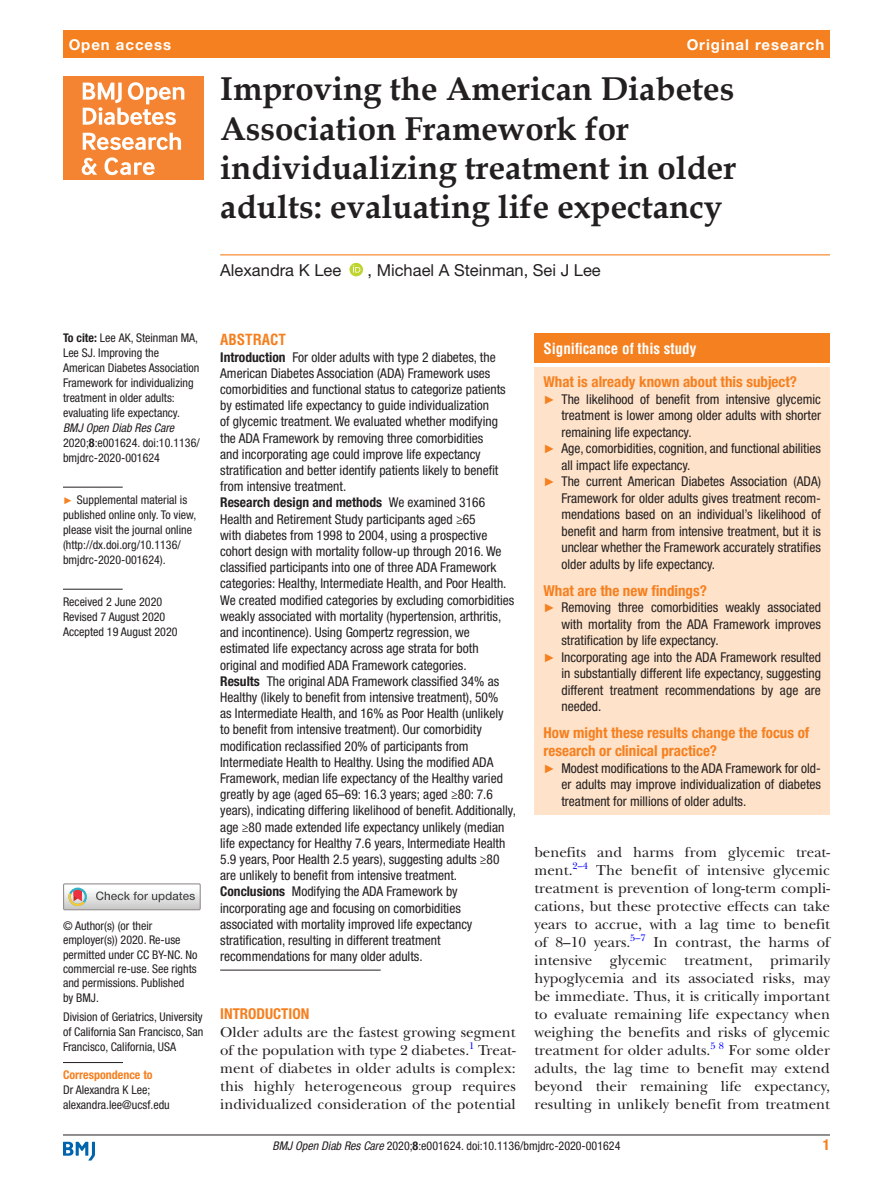
<style>
.page{position:relative;width:893px;height:1191px;background:#fff}
.page>*{position:absolute;margin:0;border:0;box-sizing:border-box;transform-origin:0 0}
.t1{font:700 33px/39px "Book Antiqua";color:#231f20}
.t2{font:16.5px "Helvetica Neue LT Std";color:#231f20}
.t3{font:15px/18px "New Baskerville";color:#231f20;text-align:justify}
.t4{font:700 condensed 15px/18px "Helvetica Neue LT Std";color:#f58020}
.t5{font:700 15px "Helvetica Neue LT Std";letter-spacing:.065em;color:#fff}
.t6{font:700 condensed 15px "Helvetica";color:#fff}
.t7{font:700 condensed 15px "Helvetica";color:#f58020}
.t8{font:condensed 13.5px/16.2px "Helvetica Neue LT Std";color:#231f20}
.t9{font:condensed 12px/15px "Helvetica Neue LT Std";color:#231f20}
.t10{font:700 condensed 12px "Helvetica Neue LT Std";color:#f58020}
.t11{font:9.9px "New Baskerville";color:#00f}
.s1{font-weight:700}
.s2{font-style:italic}
.s3{font-family:"Arial";font-stretch:normal;font-size:9.75px;color:#f58020}
.s4{font-family:"Arial";font-stretch:normal;font-size:12px;color:#f58020}
</style>
<div class="page">
<hr style="left:63px;top:1134px;width:767px;height:1px;background:#231f20">
<svg style="left:63px;top:1141px;width:32px;height:19px"></svg>
<div style="left:63px;top:31px;width:767px;height:27px;background:#f58020"></div>
<hr style="left:220px;top:254px;width:610px;height:1px;background:#f58020">
<svg style="left:349px;top:263px;width:14px;height:13px"></svg>
<hr style="left:63px;top:1062px;width:60px;height:1px;background:#231f20">
<hr style="left:63px;top:487px;width:60px;height:1px;background:#231f20">
<hr style="left:63px;top:589px;width:60px;height:1px;background:#231f20">
<div style="left:63px;top:883px;width:138px;height:27px;border:1px solid #969090"></div>
<svg style="left:64px;top:884px;width:136px;height:25px"></svg>
<div style="left:63px;top:76px;width:140px;height:104px;background:#f58432"></div>
<svg style="left:83px;top:82px;width:101px;height:43px"></svg>
<svg style="left:83px;top:133px;width:98px;height:17px"></svg>
<svg style="left:82px;top:158px;width:15px;height:17px"></svg>
<svg style="left:105px;top:157px;width:50px;height:18px"></svg>
<hr style="left:220px;top:969px;width:161px;height:1px;background:#231f20">
<div style="left:534px;top:333px;width:296px;height:30px;background:#f58020"></div>
<div style="left:534px;top:367px;width:296px;height:448px;background:#fee2c9"></div>
<p class="t5" style="left:69px;top:35px;width:104px">Open access</p>
<p class="t5" style="left:687px;top:35px;width:139px">Original research</p>
<h1 class="t1" style="left:220px;top:70px;width:517px">Improving the American Diabetes Association Framework for individualizing treatment in older adults: evaluating life expectancy</h1>
<p class="t2" style="left:220px;top:261px;width:123px">Alexandra K Lee</p>
<p class="t2" style="left:368px;top:261px;width:235px">, Michael A Steinman, Sei J Lee</p>
<p class="t9" style="left:63px;top:330px;width:138px"><span class="s1">To cite:</span> Lee AK, Steinman MA,<br>Lee SJ. Improving the<br>American Diabetes Association<br>Framework for individualizing treatment in older adults: evaluating life expectancy.</p>
<p class="t9" style="left:63px;top:420px;width:138px"><span class="s2">BMJ Open Diab Res Care<br></span>2020;<span class="s1">8</span>:e001624. doi:10.1136/ bmjdrc-2020-001624</p>
<p class="t9" style="left:63px;top:492px;width:135px"><span class="s3">►</span> Supplemental material is published online only. To view, please visit the journal online (http://dx.doi.org/10.1136/ bmjdrc-2020-001624).</p>
<p class="t9" style="left:63px;top:594px;width:116px">Received 2 June 2020<br>Revised 7 August 2020<br>Accepted 19 August 2020</p>
<p class="t9" style="left:63px;top:918px;width:136px;line-height:14.4px">© Author(s) (or their employer(s)) 2020. Re-use permitted under CC BY-NC. No commercial re-use. See rights and permissions. Published by BMJ.</p>
<p class="t9" style="left:63px;top:1009px;width:142px;text-align:justify">Division of Geriatrics, University of California San Francisco, San Francisco, California, USA</p>
<p class="t10" style="left:63px;top:1067px;width:91px">Correspondence to</p>
<p class="t9" style="left:63px;top:1082px;width:108px">Dr Alexandra K Lee; alexandra.lee@ucsf.edu</p>
<p class="t7" style="left:220px;top:330px;width:67px">ABSTRACT</p>
<p class="t8" style="left:220px;top:349px;width:297px"><span class="s1">Introduction</span> For older adults with type 2 diabetes, the American Diabetes Association (ADA) Framework uses comorbidities and functional status to categorize patients by estimated life expectancy to guide individualization<br>of glycemic treatment. We evaluated whether modifying the ADA Framework by removing three comorbidities<br>and incorporating age could improve life expectancy stratification and better identify patients likely to benefit from intensive treatment.<br><span class="s1">Research design and methods</span> We examined 3166<br>Health and Retirement Study participants aged ≥65<br>with diabetes from 1998 to 2004, using a prospective cohort design with mortality follow-up through 2016. We classified participants into one of three ADA Framework categories: Healthy, Intermediate Health, and Poor Health.<br>We created modified categories by excluding comorbidities weakly associated with mortality (hypertension, arthritis, and incontinence). Using Gompertz regression, we estimated life expectancy across age strata for both original and modified ADA Framework categories.<br><span class="s1">Results</span> The original ADA Framework classified 34% as Healthy (likely to benefit from intensive treatment), 50%<br>as Intermediate Health, and 16% as Poor Health (unlikely to benefit from intensive treatment). Our comorbidity modification reclassified 20% of participants from Intermediate Health to Healthy. Using the modified ADA Framework, median life expectancy of the Healthy varied greatly by age (aged 65–69: 16.3 years; aged ≥80: 7.6 years), indicating differing likelihood of benefit. Additionally, age ≥80 made extended life expectancy unlikely (median life expectancy for Healthy 7.6 years, Intermediate Health 5.9 years, Poor Health 2.5 years), suggesting adults ≥80 are unlikely to benefit from intensive treatment.<br><span class="s1">Conclusions</span> Modifying the ADA Framework by incorporating age and focusing on comorbidities associated with mortality improved life expectancy stratification, resulting in different treatment recommendations for many older adults.</p>
<p class="t4" style="left:220px;top:1004px;width:91px">INTRODUCTION</p>
<p class="t3" style="left:220px;top:1023px;width:297px">Older adults are the fastest growing segment of the population with type 2 diabetes.</p>
<p class="t11" style="left:469px;top:1039px;width:7px">1</p>
<p class="t3" style="left:220px;top:1041px;width:297px;text-indent:258px">Treat&shy;ment of diabetes in older adults is complex: this highly heterogeneous group requires individualized consideration of the potential</p>
<p class="t6" style="left:543px;top:339px;width:154px">Significance of this study</p>
<p class="t4" style="left:543px;top:373px;width:255px">What is already known about this subject?</p>
<p class="t8" style="left:543px;top:391px;width:279px"><span class="s4">►</span> The likelihood of benefit from intensive glycemic</p>
<p class="t8" style="left:561px;top:407px;width:261px">treatment is lower among older adults with shorter</p>
<p class="t8" style="left:561px;top:424px;width:132px">remaining life expectancy.</p>
<p class="t8" style="left:543px;top:440px;width:279px"><span class="s4">►</span> Age, comorbidities, cognition, and functional abilities</p>
<p class="t8" style="left:561px;top:457px;width:130px">all impact life expectancy.</p>
<p class="t8" style="left:543px;top:473px;width:279px"><span class="s4">►</span> The current American Diabetes Association (ADA)</p>
<p class="t8" style="left:561px;top:490px;width:261px">Framework for older adults gives treatment recom-</p>
<p class="t8" style="left:561px;top:506px;width:261px">mendations based on an individual’s likelihood of</p>
<p class="t8" style="left:561px;top:523px;width:261px">benefit and harm from intensive treatment, but it is</p>
<p class="t8" style="left:561px;top:539px;width:261px">unclear whether the Framework accurately stratifies</p>
<p class="t8" style="left:561px;top:556px;width:155px">older adults by life expectancy.</p>
<p class="t4" style="left:543px;top:581px;width:165px">What are the new findings?</p>
<p class="t8" style="left:543px;top:599px;width:279px"><span class="s4">►</span> Removing three comorbidities weakly associated</p>
<p class="t8" style="left:561px;top:616px;width:261px">with mortality from the ADA Framework improves</p>
<p class="t8" style="left:561px;top:632px;width:159px">stratification by life expectancy.</p>
<p class="t8" style="left:543px;top:649px;width:279px"><span class="s4">►</span> Incorporating age into the ADA Framework resulted</p>
<p class="t8" style="left:561px;top:665px;width:261px">in substantially different life expectancy, suggesting</p>
<p class="t8" style="left:561px;top:682px;width:261px">different treatment recommendations by age are</p>
<p class="t8" style="left:561px;top:698px;width:41px">needed.</p>
<p class="t4" style="left:543px;top:724px;width:267px">How might these results change the focus of research or clinical practice?</p>
<p class="t8" style="left:561px;top:759px;width:261px;text-align:justify;text-indent:-18px"><span class="s4">►</span> Modest modifications to the ADA Framework for old&shy;er adults may improve individualization of diabetes treatment for millions of older adults.</p>
<p class="t3" style="left:534px;top:843px;width:297px">benefits and harms from glycemic treat&shy;ment.</p>
<p class="t11" style="left:573px;top:859px;width:17px">2–4</p>
<p class="t3" style="left:534px;top:861px;width:297px;text-indent:62px">The benefit of intensive glycemic treatment is prevention of long-term compli&shy;cations, but these protective effects can take years to accrue, with a lag time to benefit of 8–10 years.</p>
<p class="t11" style="left:630px;top:931px;width:17px">5–7</p>
<p class="t3" style="left:534px;top:933px;width:297px;text-indent:119px">In contrast, the harms of intensive glycemic treatment, primarily hypoglycemia and its associated risks, may be immediate. Thus, it is critically important to evaluate remaining life expectancy when weighing the benefits and risks of glycemic treatment for older adults.</p>
<p class="t11" style="left:710px;top:1039px;width:15px">5 8</p>
<p class="t3" style="left:534px;top:1041px;width:297px;text-indent:194px">For some older adults, the lag time to benefit may extend beyond their remaining life expectancy, resulting in unlikely benefit from treatment</p>
<p class="t9" style="left:273px;top:1137px;width:349px"><span class="s2">BMJ Open Diab Res Care</span> 2020;<span class="s1">8</span>:e001624. doi:10.1136/bmjdrc-2020-001624</p>
<p class="t4" style="left:823px;top:1135px;width:9px">1</p>
</div>
